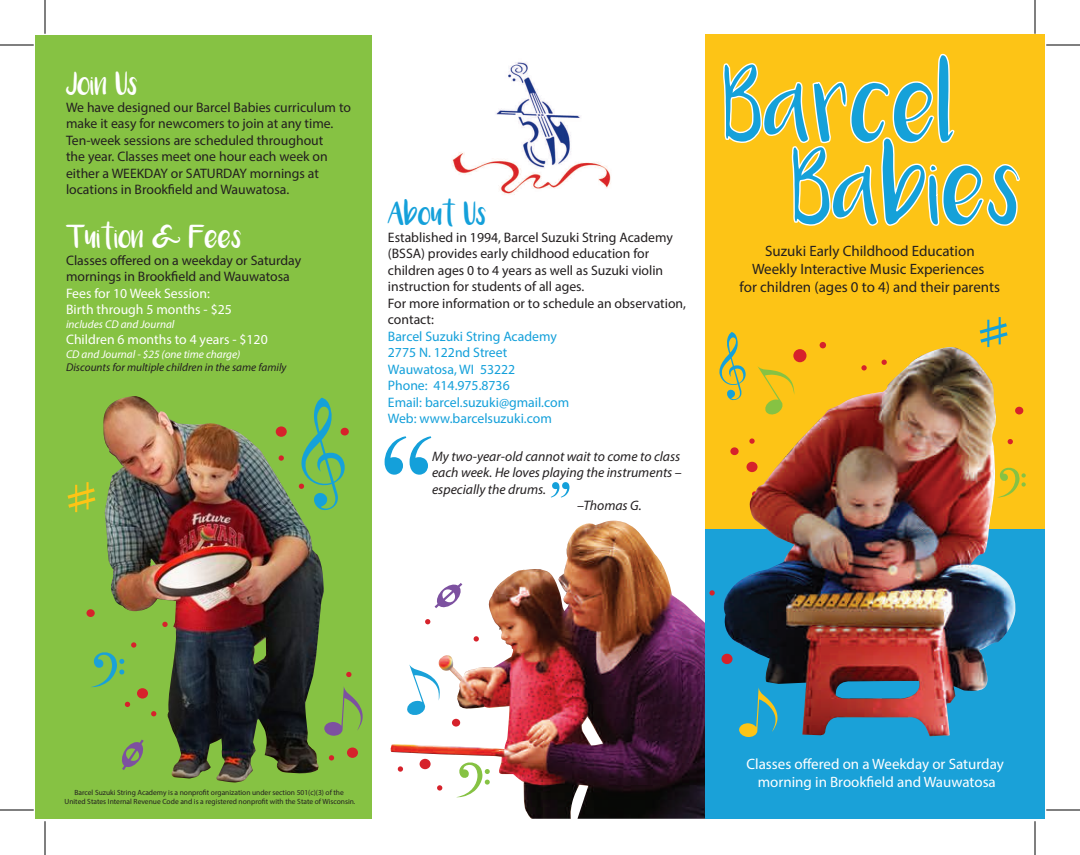
<style>
.page{position:relative;width:1080px;height:855px;background:#fff}
.page>*{position:absolute;margin:0;border:0;box-sizing:border-box;transform-origin:0 0}
.t1{font:150px "Bask Old Face";color:#14a0da}
.t2{font:60px "Bask Old Face";color:#14a0da}
.t3{font:17.5px "Luna";color:#fff}
.t4{font:17.5px "Luna";color:#14a0da}
.t5{font:15px/18px "Myriad Pro";color:#231f20;text-align:center}
.t6{font:15px/18px "Myriad Pro";color:#fff;text-align:center}
.t7{font:13.75px/16.5px "Myriad Pro";color:#231f20}
.t8{font:13.75px/16.5px "Myriad Pro";color:#14a0da}
.t9{font:italic 13.75px/16.5px "Myriad Pro";color:#231f20;text-align:justify}
.t10{font:13.75px/16.5px "Myriad Pro";color:#fff}
.t11{font:italic 11.25px "Myriad Pro";color:#fff}
.t12{font:italic 11.25px "Myriad Pro";color:#231f20}
.t13{font:7.5px/9px "Myriad Pro";color:#231f20;text-align:center}
</style>
<div class="page">
<img style="left:451px;top:62px;width:160px;height:133px">
<img style="left:390px;top:520px;width:315px;height:299px">
<div style="left:35px;top:36px;width:337px;height:783px;background:#86c243"></div>
<div style="left:705px;top:34px;width:340px;height:511px;background:#fdc416"></div>
<div style="left:705px;top:529px;width:340px;height:290px;background:#1aa1d8"></div>
<svg style="left:723px;top:53px;width:297px;height:173px"></svg>
<svg style="left:719px;top:332px;width:19px;height:43px"></svg>
<svg style="left:91px;top:653px;width:10px;height:35px"></svg>
<svg style="left:456px;top:761px;width:34px;height:37px"></svg>
<svg style="left:1017px;top:471px;width:9px;height:16px"></svg>
<svg style="left:68px;top:482px;width:27px;height:30px"></svg>
<svg style="left:980px;top:317px;width:28px;height:30px"></svg>
<img style="left:101px;top:396px;width:223px;height:386px">
<svg style="left:820px;top:342px;width:6px;height:5px"></svg>
<svg style="left:709px;top:590px;width:6px;height:6px"></svg>
<svg style="left:131px;top:642px;width:5px;height:6px"></svg>
<svg style="left:425px;top:619px;width:5px;height:5px"></svg>
<svg style="left:474px;top:636px;width:5px;height:6px"></svg>
<svg style="left:346px;top:672px;width:5px;height:5px"></svg>
<svg style="left:125px;top:702px;width:5px;height:5px"></svg>
<svg style="left:437px;top:785px;width:5px;height:6px"></svg>
<svg style="left:297px;top:398px;width:48px;height:114px"></svg>
<svg style="left:151px;top:711px;width:5px;height:5px"></svg>
<svg style="left:398px;top:766px;width:5px;height:6px"></svg>
<svg style="left:329px;top:755px;width:5px;height:6px"></svg>
<svg style="left:279px;top:455px;width:5px;height:6px"></svg>
<svg style="left:162px;top:622px;width:6px;height:5px"></svg>
<div style="left:137px;top:688px;width:11px;height:11px;background:#d6222b;border-radius:50%"></div>
<div style="left:420px;top:759px;width:11px;height:10px;background:#d6222b;border-radius:50%"></div>
<div style="left:347px;top:748px;width:11px;height:10px;background:#d6222b;border-radius:50%"></div>
<div style="left:276px;top:426px;width:11px;height:11px;background:#d6222b;border-radius:50%"></div>
<div style="left:1015px;top:407px;width:8px;height:7px;background:#d6222b;border-radius:50%"></div>
<div style="left:86px;top:609px;width:9px;height:8px;background:#d6222b;border-radius:50%"></div>
<div style="left:452px;top:719px;width:8px;height:8px;background:#d6222b;border-radius:50%"></div>
<div style="left:341px;top:428px;width:8px;height:7px;background:#d6222b;border-radius:50%"></div>
<img style="left:720px;top:347px;width:297px;height:389px">
<svg style="left:324px;top:686px;width:39px;height:50px"></svg>
<svg style="left:739px;top:687px;width:38px;height:50px"></svg>
<svg style="left:406px;top:664px;width:34px;height:52px"></svg>
<svg style="left:435px;top:583px;width:27px;height:26px"></svg>
<svg style="left:121px;top:740px;width:23px;height:30px"></svg>
<hr style="left:0;top:45px;width:34px;height:1px;background:#000">
<hr style="left:1046px;top:45px;width:34px;height:1px;background:#000">
<hr style="left:0;top:810px;width:34px;height:1px;background:#000">
<hr style="left:1046px;top:810px;width:34px;height:1px;background:#000">
<hr style="left:45px;top:0;width:1px;height:34px;background:#000">
<hr style="left:45px;top:821px;width:1px;height:34px;background:#000">
<hr style="left:1035px;top:0;width:1px;height:34px;background:#000">
<hr style="left:1035px;top:821px;width:1px;height:34px;background:#000">
<p class="t3" style="left:66px;top:79px;width:74px">Join Us</p>
<p class="t7" style="left:66px;top:99px;width:286px">We have designed our Barcel Babies curriculum to make it easy for newcomers to join at any time.<br>Ten-week sessions are scheduled throughout<br>the year. Classes meet one hour each week on either a WEEKDAY or SATURDAY mornings at locations in Brookfield and Wauwatosa.</p>
<p class="t3" style="left:66px;top:232px;width:178px">Tuition &amp; Fees</p>
<p class="t7" style="left:66px;top:252px;width:237px">Classes offered on a weekday or Saturday mornings in Brookfield and Wauwatosa</p>
<p class="t10" style="left:66px;top:285px;width:167px">Fees for 10 Week Session:<br>Birth through 5 months - $25</p>
<p class="t11" style="left:66px;top:317px;width:110px">includes CD and Journal</p>
<p class="t10" style="left:66px;top:331px;width:203px">Children 6 months to 4 years - $120</p>
<p class="t11" style="left:66px;top:347px;width:176px">CD and Journal - $25 (one time charge)</p>
<p class="t12" style="left:66px;top:360px;width:222px">Discounts for multiple children in the same family</p>
<p class="t4" style="left:388px;top:209px;width:100px">About Us</p>
<p class="t7" style="left:388px;top:229px;width:300px">Established in 1994, Barcel Suzuki String Academy (BSSA) provides early childhood education for children ages 0 to 4 years as well as Suzuki violin instruction for students of all ages.<br>For more information or to schedule an observation, contact:</p>
<p class="t8" style="left:388px;top:328px;width:183px">Barcel Suzuki String Academy<br>2775 N. 122nd Street<br>Wauwatosa, WI 53222<br>Phone: 414.975.8736<br>Email: barcel.suzuki@gmail.com<br>Web: www.barcelsuzuki.com</p>
<h1 class="t1" style="left:378px;top:426px;width:62px">“</h1>
<p class="t9" style="left:432px;top:448px;width:251px">My two-year-old cannot wait to come to class each week. He loves playing the instruments – especially the drums.</p>
<h2 class="t2" style="left:548px;top:478px;width:26px">”</h2>
<p class="t9" style="left:577px;top:497px;width:66px">–Thomas G.</p>
<p class="t5" style="left:740px;top:242px;width:262px">Suzuki Early Childhood Education<br>Weekly Interactive Music Experiences<br>for children (ages 0 to 4) and their parents</p>
<p class="t13" style="left:65px;top:788px;width:292px">Barcel Suzuki String Academy is a nonprofit organization under section 501(c)(3) of the<br>United States Internal Revenue Code and is a registered nonprofit with the State of Wisconsin.</p>
<p class="t6" style="left:747px;top:755px;width:259px">Classes offered on a Weekday or Saturday morning in Brookfield and Wauwatosa</p>
</div>
